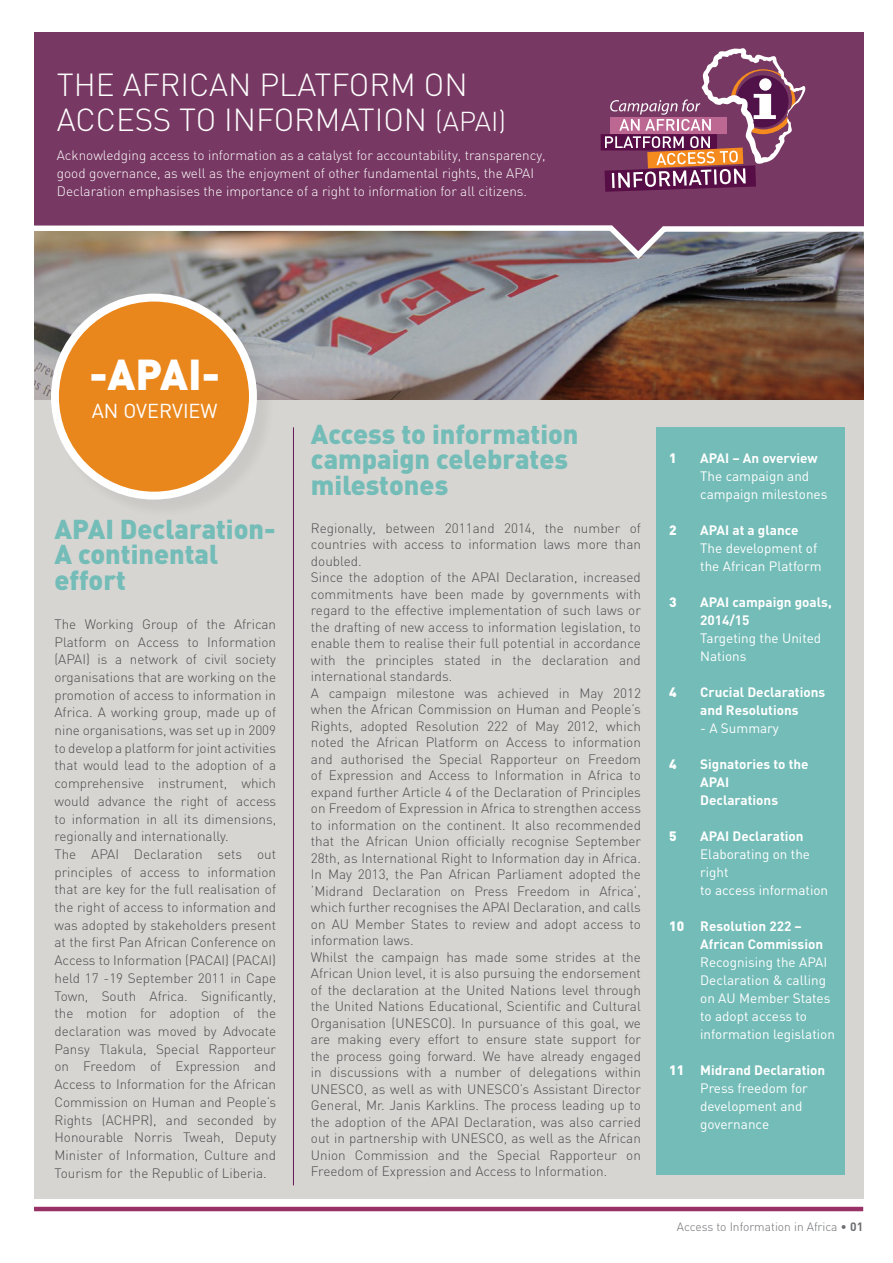
<style>
.page{position:relative;width:893px;height:1263px;background:#fff}
.page>*{position:absolute;margin:0;border:0;box-sizing:border-box;transform-origin:0 0}
.paragraphs{font:900 42.75px "DIN";color:#fff}
.t1{font:300 31.5px "DIN";color:#fff}
.t2{font:900 27px/25.5px "DIN";color:#73bcb7}
.paragraphs-2{font:19.95px "DIN";color:#fff}
.paragraphs-3{font:300 13.5px/16.5px "DIN";color:#4b4c4d;text-align:justify}
.paragraphs-4{font:13.5px/18px "DIN";color:#fff}
.paragraphs-5{font:300 13.5px/18px "DIN";color:#fff}
.paragraphs-6{font:700 13.5px/18px "DIN";color:#fff}
.paragraphs-7{font:900 13.5px "DIN";color:#fff}
.t3{font:300 12px "DIN";color:#6c6d70}
.s1{font-size:27px}
.s2{font-weight:700}
</style>
<div class="page">
<div style="left:34px;top:372px;width:829px;height:827px;background:#d6d5d2"></div>
<img style="left:34px;top:263px;width:829px;height:136px">
<div style="left:34px;top:32px;width:829px;height:195px;background:#773963"></div>
<div style="left:601px;top:134px;width:116px;height:16px;background:#570d45"></div>
<svg style="left:604px;top:48px;width:202px;height:144px"></svg>
<img style="left:34px;top:206px;width:830px;height:57px">
<hr style="left:34px;top:1207px;width:829px;height:4px;background:#983266">
<div style="left:656px;top:427px;width:188px;height:748px;background:#73bcb7"></div>
<hr style="left:293px;top:427px;width:1px;height:758px;background:#661852">
<div style="left:53px;top:296px;width:223px;height:222px;background:#231f20;opacity:.07"></div>
<div style="left:55px;top:298px;width:198px;height:198px;background:#ea871c;border-radius:50%"></div>
<div style="left:51px;top:294px;width:206px;height:206px;border:8px solid #fff;border-radius:50%"></div>
<p class="t1" style="left:57px;top:65px;width:412px">THE AFRICAN PLATFORM ON</p>
<p class="t1" style="left:57px;top:100px;width:451px">ACCESS TO INFORMATION <span class="s1">(APAI)</span></p>
<p class="paragraphs-5" style="left:57px;top:146px;width:490px">Acknowledging access to information as a catalyst for accountability, transparency, good governance, as well as the enjoyment of other fundamental rights, the APAI<br>Declaration emphasises the importance of a right to information for all citizens.</p>
<p class="paragraphs" style="left:89px;top:345px;width:132px">-APAI-</p>
<p class="paragraphs-2" style="left:92px;top:398px;width:127px">AN OVERVIEW</p>
<p class="t2" style="left:54px;top:515px;width:223px">APAI Declaration-</p>
<p class="t2" style="left:54px;top:540px;width:165px">A continental effort</p>
<p class="paragraphs-3" style="left:54px;top:615px;width:223px;line-height:17.7px">The Working Group of the African Platform on Access to Information (APAI) is a network of civil society organisations that are working on the promotion of access to information in Africa. A working group, made up of nine organisations, was set up in 2009 to develop a platform for joint activities that would lead to the adoption of a comprehensive instrument, which would advance the right of access to information in all its dimensions, regionally and internationally.</p>
<p class="paragraphs-3" style="left:54px;top:845px;width:223px;line-height:17.7px">The APAI Declaration sets out principles of access to information that are key for the full realisation of the right of access to information and was adopted by stakeholders present at the first Pan African Conference on Access to Information (PACAI) (PACAI) held 17 -19 September 2011 in Cape Town, South Africa. Significantly, the motion for adoption of the declaration was moved by Advocate Pansy Tlakula, Special Rapporteur on Freedom of Expression and Access to Information for the African Commission on Human and People’s Rights (ACHPR), and seconded by Honourable Norris Tweah, Deputy Minister of Information, Culture and Tourism for the Republic of Liberia.</p>
<p class="t2" style="left:311px;top:420px;width:269px">Access to information campaign celebrates milestones</p>
<p class="paragraphs-3" style="left:311px;top:519px;width:332px">Regionally, between 2011and 2014, the number of countries with access to information laws more than doubled.</p>
<p class="paragraphs-3" style="left:311px;top:569px;width:332px">Since the adoption of the APAI Declaration, increased commitments have been made by governments with regard to the effective implementation of such laws or the drafting of new access to information legislation, to enable them to realise their full potential in accordance with the principles stated in the declaration and international standards.</p>
<p class="paragraphs-3" style="left:311px;top:684px;width:332px">A campaign milestone was achieved in May 2012 when the African Commission on Human and People’s Rights, adopted Resolution 222 of May 2012, which noted the African Platform on Access to information and authorised the Special Rapporteur on Freedom of Expression and Access to Information in Africa to expand further Article 4 of the Declaration of Principles on Freedom of Expression in Africa to strengthen access to information on the continent. It also recommended that the African Union officially recognise September 28th, as International Right to Information day in Africa.<br>In May 2013, the Pan African Parliament adopted the ‘Midrand Declaration on Press Freedom in Africa’, which further recognises the APAI Declaration, and calls on AU Member States to review and adopt access to information laws.</p>
<p class="paragraphs-3" style="left:311px;top:948px;width:332px">Whilst the campaign has made some strides at the African Union level, it is also pursuing the endorsement of the declaration at the United Nations level through the United Nations Educational, Scientific and Cultural Organisation (UNESCO). In pursuance of this goal, we are making every effort to ensure state support for the process going forward. We have already engaged in discussions with a number of delegations within UNESCO, as well as with UNESCO’s Assistant Director General, Mr. Janis Karklins. The process leading up to the adoption of the APAI Declaration, was also carried out in partnership with UNESCO, as well as the African Union Commission and the Special Rapporteur on Freedom of Expression and Access to Information.</p>
<p class="paragraphs-7" style="left:669px;top:449px;width:9px">1</p>
<p class="paragraphs-7" style="left:669px;top:521px;width:9px">2</p>
<p class="paragraphs-7" style="left:669px;top:593px;width:9px">3</p>
<p class="paragraphs-7" style="left:669px;top:683px;width:9px">4</p>
<p class="paragraphs-7" style="left:669px;top:755px;width:9px">4</p>
<p class="paragraphs-7" style="left:669px;top:827px;width:9px">5</p>
<p class="paragraphs-7" style="left:669px;top:917px;width:17px">10</p>
<p class="paragraphs-7" style="left:669px;top:1061px;width:17px">11</p>
<p class="paragraphs-6" style="left:700px;top:448px;width:119px">APAI – An overview</p>
<p class="paragraphs-4" style="left:700px;top:466px;width:129px">The campaign and campaign milestones</p>
<p class="paragraphs-6" style="left:700px;top:520px;width:100px">APAI at a glance</p>
<p class="paragraphs-4" style="left:700px;top:538px;width:123px">The development of the African Platform</p>
<p class="paragraphs-6" style="left:700px;top:592px;width:133px">APAI campaign goals,<br>2014/15</p>
<p class="paragraphs-4" style="left:700px;top:628px;width:123px">Targeting the United<br>Nations</p>
<p class="paragraphs-6" style="left:700px;top:682px;width:127px">Crucial Declarations and Resolutions</p>
<p class="paragraphs-4" style="left:700px;top:718px;width:80px">- A Summary</p>
<p class="paragraphs-6" style="left:700px;top:754px;width:110px">Signatories to the<br>APAI</p>
<p class="paragraphs-6" style="left:700px;top:790px;width:79px">Declarations</p>
<p class="paragraphs-6" style="left:700px;top:826px;width:105px">APAI Declaration</p>
<p class="paragraphs-4" style="left:700px;top:844px;width:111px">Elaborating on the right</p>
<p class="paragraphs-4" style="left:700px;top:880px;width:129px">to access information</p>
<p class="paragraphs-6" style="left:700px;top:916px;width:124px">Resolution 222 –<br>African Commission</p>
<p class="paragraphs-4" style="left:700px;top:952px;width:136px">Recognising the APAI<br>Declaration &amp; calling on AU Member States to adopt access to information legislation</p>
<p class="paragraphs-6" style="left:700px;top:1060px;width:127px">Midrand Declaration</p>
<p class="paragraphs-4" style="left:700px;top:1078px;width:109px">Press freedom for development and governance</p>
<p class="t3" style="left:677px;top:1219px;width:188px">Access to Information in Africa • <span class="s2">01</span></p>
</div>
